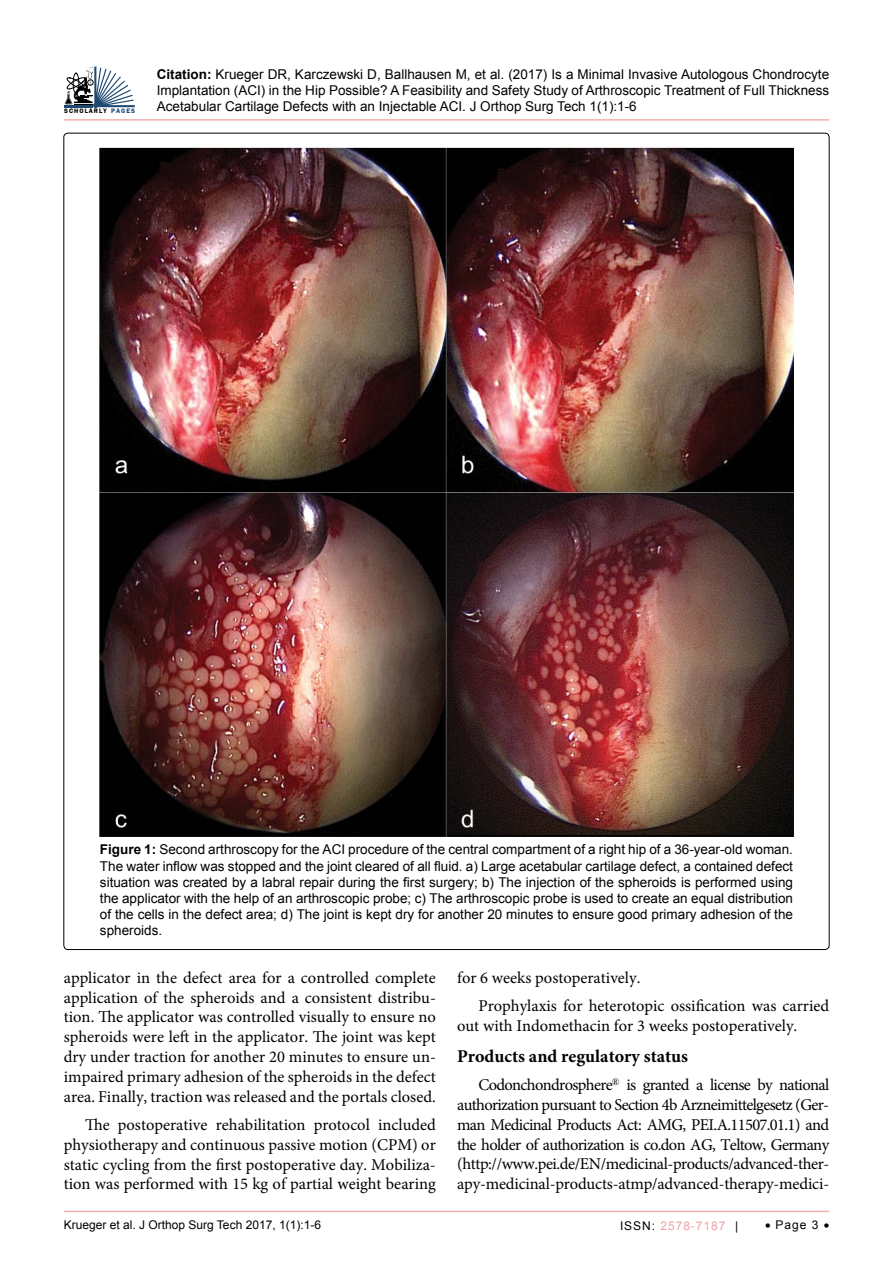
<style>
.page{position:relative;width:893px;height:1263px;background:#fff}
.page>*{position:absolute;margin:0;border:0;box-sizing:border-box;transform-origin:0 0}
.t1{font:700 18px "Minion Pro";color:#000}
.t2{font:16.5px/19.8px "Minion Pro";color:#000;text-align:justify}
.t3{font:13.5px/16.2px "Arial";color:#000}
.t4{font:12px "Arial";color:#000}
.t5{font:12px "Arial";letter-spacing:.08em;color:#f0a0a0}
.t6{font:10.35px "Freesia UPC Bold";letter-spacing:.09em;color:#000}
.s1{font-weight:700}
.s2{color:#1d4871}
.s3{color:#000}
</style>
<div class="page">
<hr style="left:64px;top:1211px;width:765px;height:1px;background:#f0a0a0">
<hr style="left:64px;top:119px;width:765px;height:2px;background:#f0a0a0">
<hr style="left:64px;top:105px;width:29px;height:2px;background:#1d4871">
<svg style="left:65px;top:67px;width:70px;height:41px"></svg>
<img style="left:100px;top:147px;width:693px;height:689px">
<p class="t3" style="left:157px;top:66px;width:674px"><span class="s1">Citation:</span> Krueger DR, Karczewski D, Ballhausen M, et al. (2017) Is a Minimal Invasive Autologous Chondrocyte<br>Implantation (ACI) in the Hip Possible? A Feasibility and Safety Study of Arthroscopic Treatment of Full Thickness</p>
<p class="t6" style="left:64px;top:103px;width:72px">SCHOLARLY <span class="s2">PAGES</span></p>
<p class="t3" style="left:157px;top:99px;width:481px">Acetabular Cartilage Defects with an Injectable ACI. J Orthop Surg Tech 1(1):1-6</p>
<p class="t3" style="left:100px;top:842px;width:695px;text-align:justify"><span class="s1">Figure 1:</span> Second arthroscopy for the ACI procedure of the central compartment of a right hip of a 36-year-old woman.<br>The water inflow was stopped and the joint cleared of all fluid. a) Large acetabular cartilage defect, a contained defect situation was created by a labral repair during the first surgery; b) The injection of the spheroids is performed using the applicator with the help of an arthroscopic probe; c) The arthroscopic probe is used to create an equal distribution of the cells in the defect area; d) The joint is kept dry for another 20 minutes to ensure good primary adhesion of the spheroids.</p>
<p class="t2" style="left:64px;top:968px;width:374px">applicator in the defect area for a controlled complete application of the spheroids and a consistent distribu&shy;tion. The applicator was controlled visually to ensure no spheroids were left in the applicator. The joint was kept dry under traction for another 20 minutes to ensure un&shy;impaired primary adhesion of the spheroids in the defect area. Finally, traction was released and the portals closed.</p>
<p class="t2" style="left:64px;top:1115px;width:374px;text-indent:21px">The postoperative rehabilitation protocol included physiotherapy and continuous passive motion (CPM) or static cycling from the first postoperative day. Mobiliza&shy;tion was performed with 15 kg of partial weight bearing</p>
<p class="t2" style="left:478px;top:963px;width:352px;line-height:28.3px;text-indent:-21px">for 6 weeks postoperatively.<br>Prophylaxis for heterotopic ossification was carried</p>
<p class="t2" style="left:457px;top:1016px;width:342px">out with Indomethacin for 3 weeks postoperatively.</p>
<p class="t1" style="left:457px;top:1043px;width:233px">Products and regulatory status</p>
<p class="t2" style="left:457px;top:1075px;width:374px;text-indent:21px">Codonchondrosphere<sup>®</sup> is granted a license by national authorization pursuant to Section 4b Arzneimittelgesetz (Ger&shy;man Medicinal Products Act: AMG, PEI.A.11507.01.1) and the holder of authorization is co.don AG, Teltow, Germany (http://www.pei.de/EN/medicinal-products/advanced-ther&shy;apy-medicinal-products-atmp/advanced-therapy-medici-</p>
<p class="t4" style="left:64px;top:1217px;width:259px">Krueger et al. J Orthop Surg Tech 2017, 1(1):1-6</p>
<p class="t5" style="left:620px;top:1217px;width:120px"><span class="s3">ISSN:</span> 2578-7187 <span class="s3">|</span></p>
<p class="t4" style="left:765px;top:1217px;width:66px">• Page 3 •</p>
</div>
